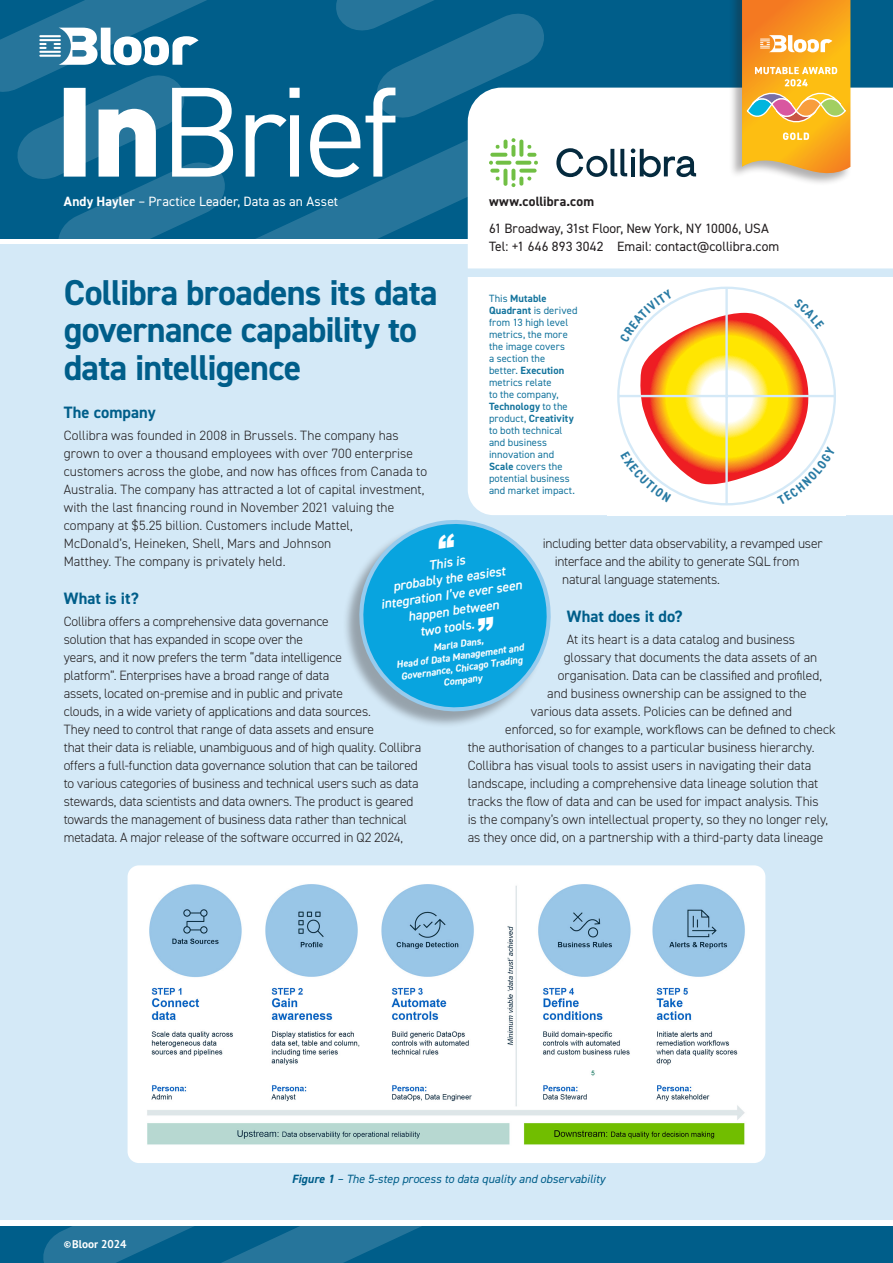
<style>
.page{position:relative;width:893px;height:1263px;background:#fff}
.page>*{position:absolute;margin:0;border:0;box-sizing:border-box;transform-origin:0 0}
.t1{font:700 36px/37.5px "DIN2014";letter-spacing:-.02em;color:#005e8a}
.t2{font:700 16.5px "DIN2014";color:#005e8a}
.Body_Text_PT_Sans_9_12pt_5mm_Indent{font:300 13.5px/18px "DIN2014";letter-spacing:-.01em;color:#231f20}
.Body_Text_PT_Sans_9_12pt_5mm_Indent-2{font:13.5px "DIN2014";color:#231f20}
.Chapter_Head{font:italic 600 13.5px "DIN2014";color:#fff}
.t3{font:13.5px "DIN2014";letter-spacing:.005em;color:#fff}
.Body_Text_PT_Sans_9_12pt_5mm_Indent-3{font:700 13.5px "DIN2014";letter-spacing:.01em;color:#231f20}
.t4{font:italic 12px "DIN2014";color:#005e8a}
.t5{font:700 11.25px "PT Sans";color:#fff}
.Body_Text_PT_Sans_9_12pt_5mm_Indent-4{font:10.5px/12px "DIN2014";letter-spacing:.005em;color:#14749d}
.t6{font:italic 700 10.05px/12.1px "DIN2014";color:#fff;text-align:center}
.s1{font-weight:700}
.s2{font-size:9px}
</style>
<div class="page">
<div style="left:0;top:1227px;width:893px;height:36px;background:#005e8a"></div>
<div style="left:0;top:0;width:893px;height:238px;background:#005e8a"></div>
<svg style="left:39px;top:1226px;width:494px;height:37px"></svg>
<div style="left:0;top:244px;width:893px;height:976px;background:#d4e9f7"></div>
<div style="left:548px;top:88px;width:345px;height:180px;background:#fff"></div>
<div style="left:729px;top:0;width:122px;height:186px;background:#231f20;opacity:.35"></div>
<svg style="left:742px;top:0;width:108px;height:178px"></svg>
<div style="left:468px;top:277px;width:425px;height:238px;background:#fff"></div>
<div style="left:608px;top:277px;width:238px;height:238px;background:#fff"></div>
<svg style="left:617px;top:286px;width:219px;height:220px"></svg>
<svg style="left:0;top:0;width:548px;height:269px"></svg>
<svg style="left:556px;top:148px;width:140px;height:29px"></svg>
<div style="left:128px;top:865px;width:637px;height:298px;background:#fff;border-radius:11px"></div>
<img style="left:147px;top:884px;width:598px;height:261px">
<div style="left:342px;top:522px;width:207px;height:206px;background:#231f20;opacity:.35"></div>
<svg style="left:620px;top:289px;width:215px;height:216px"></svg>
<svg style="left:355px;top:520px;width:196px;height:195px"></svg>
<p class="t3" style="left:64px;top:193px;width:276px"><span class="s1">Andy Hayler</span> – Practice Leader, Data as an Asset</p>
<p class="Body_Text_PT_Sans_9_12pt_5mm_Indent-3" style="left:489px;top:192px;width:107px">www.collibra.com</p>
<p class="Body_Text_PT_Sans_9_12pt_5mm_Indent-2" style="left:489px;top:220px;width:281px">61 Broadway, 31st Floor, New York, NY 10006, USA</p>
<p class="Body_Text_PT_Sans_9_12pt_5mm_Indent-2" style="left:489px;top:238px;width:292px">Tel: +1 646 893 3042 Email: contact@collibra.com</p>
<p class="t1" style="left:64px;top:273px;width:375px">Collibra broadens its data governance capability to data intelligence</p>
<p class="Body_Text_PT_Sans_9_12pt_5mm_Indent-4" style="left:489px;top:292px;width:90px">This <span class="s1">Mutable<br>Quadrant</span> is derived from 13 high level metrics, the more the image covers<br>a section the<br>better. <span class="s1">Execution </span>metrics relate<br>to the company,<br><span class="s1">Technology</span> to the product, <span class="s1">Creativity </span>to both technical and business innovation and<br><span class="s1">Scale</span> covers the potential business and market impact.</p>
<p class="t2" style="left:64px;top:401px;width:93px">The company</p>
<p class="Body_Text_PT_Sans_9_12pt_5mm_Indent" style="left:64px;top:427px;width:365px">Collibra was founded in 2008 in Brussels. The company has grown to over a thousand employees with over 700 enterprise customers across the globe, and now has offices from Canada to Australia. The company has attracted a lot of capital investment, with the last financing round in November 2021 valuing the company at $5.25 billion. Customers include Mattel,<br>McDonald’s, Heineken, Shell, Mars and Johnson<br>Matthey. The company is privately held.</p>
<p class="t2" style="left:64px;top:587px;width:77px">What is it?</p>
<p class="Body_Text_PT_Sans_9_12pt_5mm_Indent" style="left:64px;top:612px;width:359px">Collibra offers a comprehensive data governance<br>solution that has expanded in scope over the<br>years, and it now prefers the term “data intelligence<br>platform”. Enterprises have a broad range of data<br>assets, located on-premise and in public and private<br>clouds, in a wide variety of applications and data sources.<br>They need to control that range of data assets and ensure<br>that their data is reliable, unambiguous and of high quality. Collibra offers a full-function data governance solution that can be tailored to various categories of business and technical users such as data stewards, data scientists and data owners. The product is geared towards the management of business data rather than technical metadata. A major release of the software occurred in Q2 2024,</p>
<p class="Body_Text_PT_Sans_9_12pt_5mm_Indent" style="left:543px;top:534px;width:281px">including better data observability, a revamped user</p>
<p class="Body_Text_PT_Sans_9_12pt_5mm_Indent" style="left:555px;top:552px;width:246px">interface and the ability to generate SQL from</p>
<p class="Body_Text_PT_Sans_9_12pt_5mm_Indent" style="left:562px;top:570px;width:159px">natural language statements.</p>
<p class="t2" style="left:567px;top:605px;width:117px">What does it do?</p>
<p class="Body_Text_PT_Sans_9_12pt_5mm_Indent" style="left:567px;top:630px;width:230px">At its heart is a data catalog and business</p>
<p class="Body_Text_PT_Sans_9_12pt_5mm_Indent" style="left:564px;top:648px;width:255px">glossary that documents the data assets of an</p>
<p class="Body_Text_PT_Sans_9_12pt_5mm_Indent" style="left:558px;top:666px;width:266px">organisation. Data can be classified and profiled,</p>
<p class="Body_Text_PT_Sans_9_12pt_5mm_Indent" style="left:547px;top:684px;width:261px">and business ownership can be assigned to the</p>
<p class="Body_Text_PT_Sans_9_12pt_5mm_Indent" style="left:531px;top:702px;width:263px">various data assets. Policies can be defined and</p>
<p class="Body_Text_PT_Sans_9_12pt_5mm_Indent" style="left:505px;top:720px;width:332px">enforced, so for example, workflows can be defined to check</p>
<p class="Body_Text_PT_Sans_9_12pt_5mm_Indent" style="left:468px;top:738px;width:348px">the authorisation of changes to a particular business hierarchy.</p>
<p class="Body_Text_PT_Sans_9_12pt_5mm_Indent" style="left:468px;top:756px;width:345px">Collibra has visual tools to assist users in navigating their data</p>
<p class="Body_Text_PT_Sans_9_12pt_5mm_Indent" style="left:468px;top:774px;width:352px">landscape, including a comprehensive data lineage solution that</p>
<p class="Body_Text_PT_Sans_9_12pt_5mm_Indent" style="left:468px;top:792px;width:352px">tracks the flow of data and can be used for impact analysis. This</p>
<p class="Body_Text_PT_Sans_9_12pt_5mm_Indent" style="left:468px;top:810px;width:362px">is the company’s own intellectual property, so they no longer rely,</p>
<p class="Body_Text_PT_Sans_9_12pt_5mm_Indent" style="left:468px;top:828px;width:357px">as they once did, on a partnership with a third-party data lineage</p>
<p class="Chapter_Head" style="left:428px;top:556px;width:38px;rotate:-8deg">This is</p>
<p class="Chapter_Head" style="left:392px;top:577px;width:115px;rotate:-8deg">probably the easiest</p>
<p class="Chapter_Head" style="left:380px;top:595px;width:144px;rotate:-8deg">integration I’ve ever seen</p>
<p class="Chapter_Head" style="left:407px;top:608px;width:93px;rotate:-8deg">happen between</p>
<p class="Chapter_Head" style="left:419px;top:623px;width:56px;rotate:-8deg">two tools.</p>
<p class="t6" style="left:432px;top:641px;width:52px;rotate:-8deg">Marla Dans,</p>
<p class="t6" style="left:396px;top:659px;width:130px;rotate:-8deg">Head of Data Management and<br>Governance, Chicago Trading<br>Company</p>
<p class="t5" style="left:64px;top:1236px;width:64px"><span class="s2">©</span>Bloor 2024</p>
<p class="t4" style="left:292px;top:1171px;width:315px"><span class="s1">Figure 1</span> – The 5-step process to data quality and observability</p>
</div>
